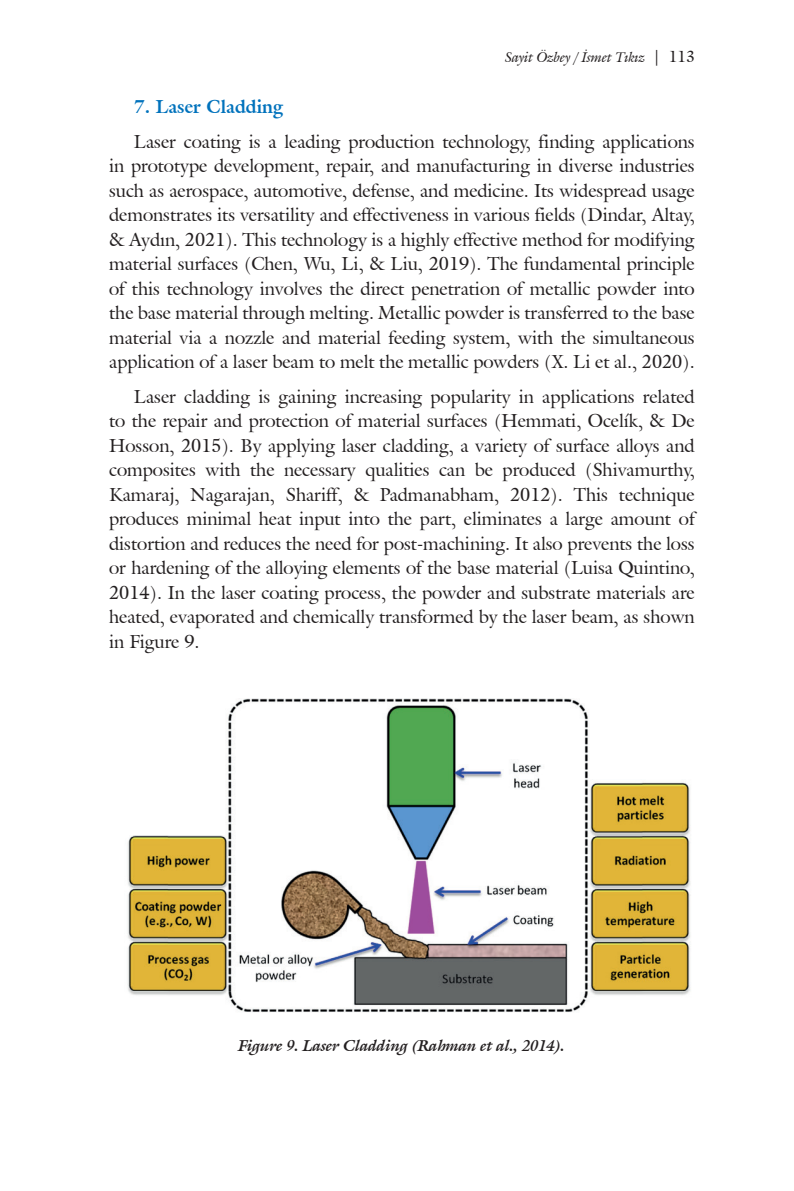
<style>
.page{position:relative;width:794px;height:1191px;background:#fff}
.page>*{position:absolute;margin:0;border:0;box-sizing:border-box;transform-origin:0 0}
.t1{font:18.38px/24.5px "Galliard IT Cby BT";color:#231f20;text-align:justify}
.t2{font:700 18.38px "Galliard IT Cby BT";color:#0072bc}
.t3{font:italic 700 15.75px "Galliard IT Cby BT";color:#231f20}
.t4{font:italic 14px "Galliard IT Cby BT";color:#231f20}
.s1{font-style:normal;font-size:15.75px}
</style>
<div class="page">
<img style="left:127px;top:698px;width:564px;height:314px">
<p class="t4" style="left:505px;top:47px;width:191px">Sayit Özbey / İsmet Tıkız <span class="s1">| 113</span></p>
<p class="t2" style="left:134px;top:95px;width:151px">7. Laser Cladding</p>
<p class="t1" style="left:109px;top:129px;width:587px;text-indent:25px">Laser coating is a leading production technology, finding applications in prototype development, repair, and manufacturing in diverse industries such as aerospace, automotive, defense, and medicine. Its widespread usage demonstrates its versatility and effectiveness in various fields (Dindar, Altay, &amp; Aydın, 2021). This technology is a highly effective method for modifying material surfaces (Chen, Wu, Li, &amp; Liu, 2019). The fundamental principle of this technology involves the direct penetration of metallic powder into the base material through melting. Metallic powder is transferred to the base material via a nozzle and material feeding system, with the simultaneous application of a laser beam to melt the metallic powders (X. Li et al., 2020).</p>
<p class="t1" style="left:109px;top:384px;width:587px;text-indent:25px">Laser cladding is gaining increasing popularity in applications related to the repair and protection of material surfaces (Hemmati, Ocelík, &amp; De Hosson, 2015). By applying laser cladding, a variety of surface alloys and composites with the necessary qualities can be produced (Shivamurthy, Kamaraj, Nagarajan, Shariff, &amp; Padmanabham, 2012). This technique produces minimal heat input into the part, eliminates a large amount of distortion and reduces the need for post-machining. It also prevents the loss or hardening of the alloying elements of the base material (Luisa Quintino, 2014). In the laser coating process, the powder and substrate materials are heated, evaporated and chemically transformed by the laser beam, as shown in Figure 9.</p>
<p class="t3" style="left:239px;top:1034px;width:328px">Figure 9. Laser Cladding (Rahman et al., 2014).</p>
</div>
